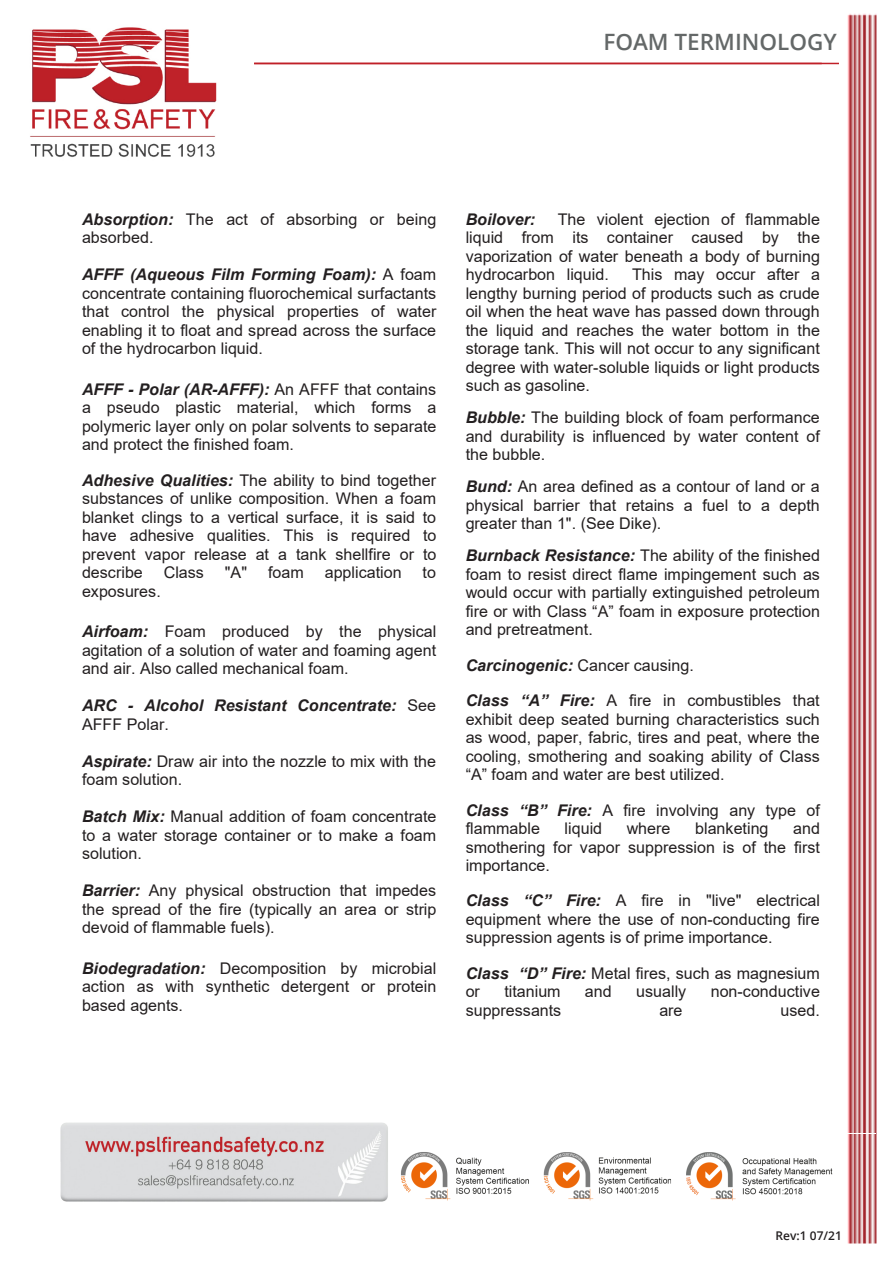
<style>
.page{position:relative;width:893px;height:1263px;background:#fff}
.page>*{position:absolute;margin:0;border:0;box-sizing:border-box;transform-origin:0 0}
.t1{font:600 22.5px "Open Sans";color:#646868}
.t2{font:16.05px/18.5px "Arial";color:#231f20;text-align:justify}
.t3{font:italic 700 16.05px/18.6px "Arial";color:#231f20}
.t4{font:600 12px "Open Sans";color:#231f20}
.s1{font-weight:700;font-style:italic}
.s2{font-weight:400;font-style:normal}
</style>
<div class="page">
<img style="left:254px;top:13px;width:623px;height:1231px">
<img style="left:30px;top:27px;width:187px;height:130px">
<img style="left:18px;top:1134px;width:857px;height:1px">
<hr style="left:254px;top:63px;width:585px;height:1px;background:#c02028">
<img style="left:55px;top:1117px;width:785px;height:92px">
<p class="t1" style="left:603px;top:27px;width:235px">FOAM TERMINOLOGY</p>
<p class="t2" style="left:82px;top:210px;width:356px"><span class="s1">Absorption:</span> The act of absorbing or being absorbed.</p>
<p class="t2" style="left:82px;top:265px;width:356px"><span class="s1">AFFF (Aqueous Film Forming Foam):</span> A foam concentrate containing fluorochemical surfactants that control the physical properties of water enabling it to float and spread across the surface of the hydrocarbon liquid.</p>
<p class="t2" style="left:82px;top:380px;width:356px"><span class="s1">AFFF - Polar (AR-AFFF):</span> An AFFF that contains a pseudo plastic material, which forms a polymeric layer only on polar solvents to separate and protect the finished foam.</p>
<p class="t2" style="left:82px;top:471px;width:356px"><span class="s1">Adhesive Qualities:</span> The ability to bind together substances of unlike composition. When a foam blanket clings to a vertical surface, it is said to have adhesive qualities. This is required to prevent vapor release at a tank shellfire or to describe</p>
<p class="t2" style="left:164px;top:563px;width:42px">Class</p>
<p class="t2" style="left:225px;top:563px;width:24px">"A"</p>
<p class="t2" style="left:268px;top:563px;width:37px">foam</p>
<p class="t2" style="left:325px;top:563px;width:78px">application</p>
<p class="t2" style="left:423px;top:563px;width:15px">to</p>
<p class="t2" style="left:82px;top:582px;width:80px">exposures.</p>
<p class="t2" style="left:82px;top:622px;width:356px"><span class="s1">Airfoam:</span> Foam produced by the physical agitation of a solution of water and foaming agent and air. Also called mechanical foam.</p>
<p class="t3" style="left:82px;top:697px;width:356px">ARC - Alcohol Resistant Concentrate: <span class="s2">See<br>AFFF Polar.</span></p>
<p class="t2" style="left:82px;top:752px;width:356px"><span class="s1">Aspirate:</span> Draw air into the nozzle to mix with the foam solution.</p>
<p class="t2" style="left:82px;top:807px;width:356px"><span class="s1">Batch Mix:</span> Manual addition of foam concentrate to a water storage container or to make a foam solution.</p>
<p class="t2" style="left:82px;top:881px;width:356px"><span class="s1">Barrier:</span> Any physical obstruction that impedes the spread of the fire (typically an area or strip devoid of flammable fuels).</p>
<p class="t2" style="left:82px;top:959px;width:356px"><span class="s1">Biodegradation:</span> Decomposition by microbial action as with synthetic detergent or protein based agents.</p>
<p class="t2" style="left:466px;top:210px;width:356px;text-indent:92px">The violent ejection of flammable liquid from its container caused by the vaporization of water beneath a body of burning hydrocarbon liquid.</p>
<p class="t3" style="left:466px;top:210px;width:71px">Boilover:</p>
<p class="t2" style="left:466px;top:265px;width:356px;text-indent:166px">This may occur after a lengthy burning period of products such as crude oil when the heat wave has passed down through the liquid and reaches the water bottom in the storage tank. This will not occur to any significant degree with water-soluble liquids or light products such as gasoline.</p>
<p class="t2" style="left:466px;top:408px;width:356px"><span class="s1">Bubble:</span> The building block of foam performance and durability is influenced by water content of the bubble.</p>
<p class="t2" style="left:466px;top:477px;width:356px"><span class="s1">Bund:</span> An area defined as a contour of land or a physical barrier that retains a fuel to a depth greater than 1". (See Dike).</p>
<p class="t2" style="left:466px;top:546px;width:356px"><span class="s1">Burnback Resistance:</span> The ability of the finished foam to resist direct flame impingement such as would occur with partially extinguished petroleum fire or with Class “A” foam in exposure protection and pretreatment.</p>
<p class="t2" style="left:466px;top:656px;width:230px"><span class="s1">Carcinogenic:</span> Cancer causing.</p>
<p class="t2" style="left:466px;top:691px;width:356px"><span class="s1">Class “A” Fire:</span> A fire in combustibles that exhibit deep seated burning characteristics such as wood, paper, fabric, tires and peat, where the cooling, smothering and soaking ability of Class “A” foam and water are best utilized.</p>
<p class="t2" style="left:466px;top:800px;width:356px"><span class="s1">Class “B” Fire:</span> A fire involving any type of flammable</p>
<p class="t2" style="left:466px;top:819px;width:356px;text-indent:327px">and smothering for vapor suppression is of the first importance.</p>
<p class="t2" style="left:466px;top:891px;width:356px"><span class="s1">Class “C” Fire:</span> A fire in "live" electrical equipment where the use of non-conducting fire suppression agents is of prime importance.</p>
<p class="t2" style="left:466px;top:964px;width:356px"><span class="s1">Class “D” Fire:</span> Metal fires, such as magnesium or</p>
<p class="t2" style="left:565px;top:819px;width:39px">liquid</p>
<p class="t2" style="left:627px;top:819px;width:45px">where</p>
<p class="t2" style="left:695px;top:819px;width:75px">blanketing</p>
<p class="t2" style="left:504px;top:982px;width:58px">titanium</p>
<p class="t2" style="left:585px;top:982px;width:28px">and</p>
<p class="t2" style="left:636px;top:982px;width:52px">usually</p>
<p class="t2" style="left:711px;top:982px;width:111px">non-conductive</p>
<p class="t2" style="left:466px;top:1001px;width:97px">suppressants</p>
<p class="t2" style="left:659px;top:1001px;width:25px">are</p>
<p class="t2" style="left:780px;top:1001px;width:41px">used.</p>
<p class="t4" style="left:776px;top:1228px;width:68px">Rev:1 07/21</p>
</div>
